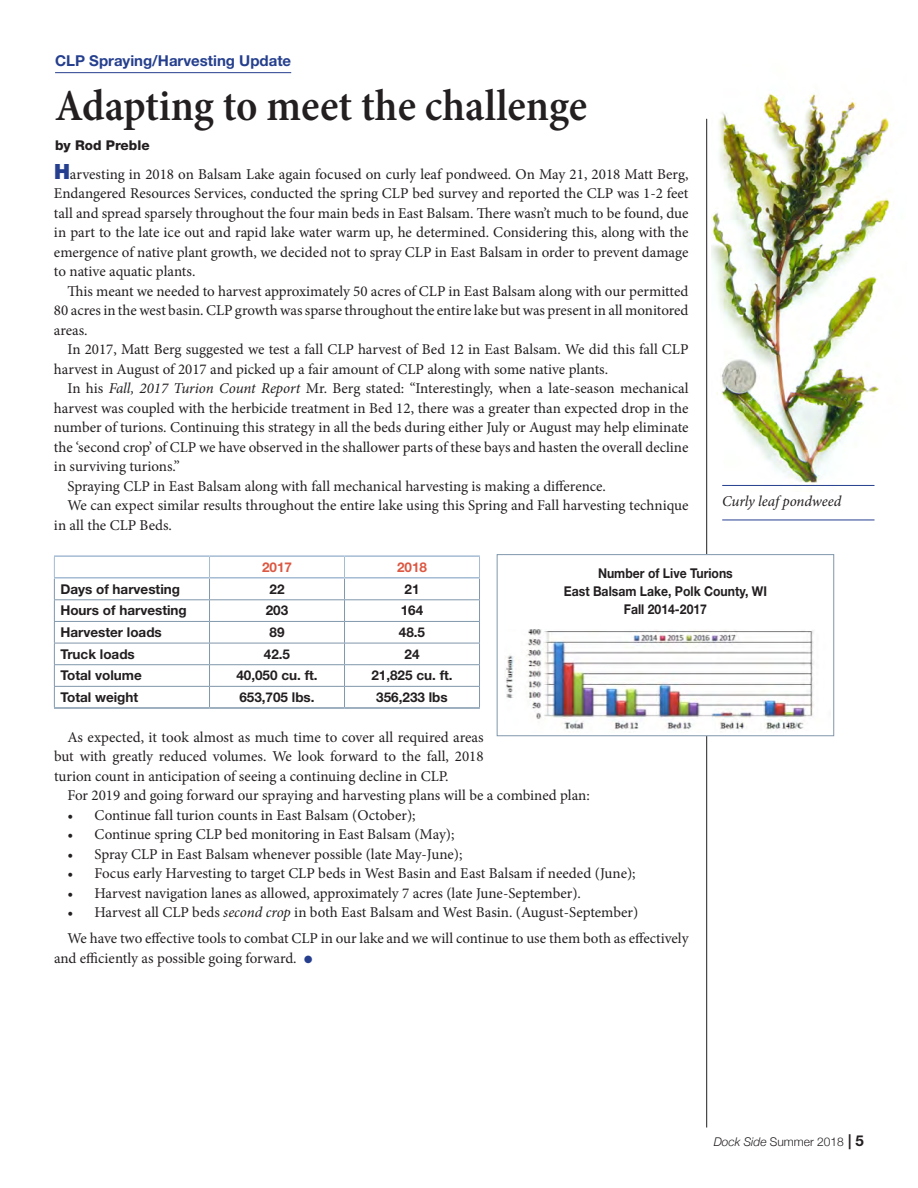
<style>
.page{position:relative;width:918px;height:1188px;background:#fff}
.page>*{position:absolute;margin:0;border:0;box-sizing:border-box;transform-origin:0 0}
.big_head{font:600 condensed 45px "Minion Pro";color:#231f20}
.text{font:15px/19.5px "Minion Pro";color:#231f20;text-align:justify}
.text_dropcap{font:15px/19.5px "Minion Pro";color:#231f20;text-align:justify}
.kicker{font:700 15px "Helvetica Neue LT Std";color:#253f8e}
.t1{font:italic 15px "Minion Pro";letter-spacing:-.01em;color:#231f20}
.text_dropcap-2{font:700 13.5px "Helvetica Neue LT Std";color:#231f20}
.text_dropcap-3{font:700 13.5px "Helvetica Neue LT Std";color:#231f20;scale:.91 1}
.text-2{font:700 13.5px "Helvetica Neue LT Std";color:#231f20}
.byline{font:800 13.5px "Helvetica Neue LT Std";color:#231f20}
.text_dropcap-4{font:700 13.5px "Helvetica Neue LT Std";color:#dc5842}
.t2{font:300 12px "Helvetica Neue";color:#231f20}
.s1{font-family:"Helvetica Neue LT Std";font-weight:900;font-size:21px;color:#253f8e}
.s2{font-style:italic}
.s3{color:#253f8e}
.s4{font-family:"Helvetica Neue LT Std";font-weight:700;font-size:15px}
</style>
<div class="page">
<hr style="left:706px;top:119px;width:1px;height:1009px;background:#231f20">
<hr style="left:54px;top:599px;width:156px;height:1px;background:#8097ac">
<hr style="left:210px;top:599px;width:135px;height:1px;background:#8097ac">
<hr style="left:345px;top:599px;width:135px;height:1px;background:#8097ac">
<hr style="left:54px;top:621px;width:156px;height:1px;background:#8097ac">
<hr style="left:210px;top:621px;width:135px;height:1px;background:#8097ac">
<hr style="left:345px;top:621px;width:135px;height:1px;background:#8097ac">
<hr style="left:54px;top:643px;width:156px;height:1px;background:#8097ac">
<hr style="left:210px;top:643px;width:135px;height:1px;background:#8097ac">
<hr style="left:345px;top:643px;width:135px;height:1px;background:#8097ac">
<hr style="left:54px;top:664px;width:156px;height:1px;background:#8097ac">
<hr style="left:210px;top:664px;width:135px;height:1px;background:#8097ac">
<hr style="left:345px;top:664px;width:135px;height:1px;background:#8097ac">
<hr style="left:54px;top:686px;width:156px;height:1px;background:#8097ac">
<hr style="left:210px;top:686px;width:135px;height:1px;background:#8097ac">
<hr style="left:345px;top:686px;width:135px;height:1px;background:#8097ac">
<svg style="left:54px;top:557px;width:1px;height:150px"></svg>
<svg style="left:209px;top:557px;width:1px;height:150px"></svg>
<svg style="left:344px;top:557px;width:1px;height:150px"></svg>
<svg style="left:479px;top:557px;width:1px;height:150px"></svg>
<hr style="left:54px;top:577px;width:156px;height:2px;background:#a5bbd3">
<hr style="left:210px;top:577px;width:135px;height:2px;background:#a5bbd3">
<hr style="left:345px;top:577px;width:135px;height:2px;background:#a5bbd3">
<hr style="left:54px;top:707px;width:156px;height:2px;background:#8097ac">
<hr style="left:210px;top:707px;width:135px;height:2px;background:#8097ac">
<hr style="left:345px;top:707px;width:135px;height:2px;background:#8097ac">
<hr style="left:54px;top:555px;width:156px;height:2px;background:#a5bbd3">
<hr style="left:210px;top:555px;width:135px;height:2px;background:#a5bbd3">
<hr style="left:345px;top:555px;width:135px;height:2px;background:#a5bbd3">
<hr style="left:55px;top:72px;width:236px;height:1px;background:#253f8e">
<div style="left:497px;top:555px;width:337px;height:181px;background:#fff"></div>
<div style="left:497px;top:554px;width:337px;height:182px;border:1px solid #8097ac"></div>
<img style="left:505px;top:629px;width:309px;height:101px">
<img style="left:712px;top:93px;width:182px;height:392px">
<hr style="left:722px;top:485px;width:153px;height:1px;background:#253f8e">
<hr style="left:722px;top:520px;width:153px;height:1px;background:#253f8e">
<p class="kicker" style="left:55px;top:51px;width:238px">CLP Spraying/Harvesting Update</p>
<p class="big_head" style="left:55px;top:75px;width:534px">Adapting to meet the challenge</p>
<p class="byline" style="left:55px;top:137px;width:96px">by Rod Preble</p>
<p class="text_dropcap" style="left:54px;top:164px;width:636px"><span class="s1">H</span>arvesting in 2018 on Balsam Lake again focused on curly leaf pondweed. On May 21, 2018 Matt Berg, Endangered Resources Services, conducted the spring CLP bed survey and reported the CLP was 1-2 feet tall and spread sparsely throughout the four main beds in East Balsam. There wasn’t much to be found, due in part to the late ice out and rapid lake water warm up, he determined. Considering this, along with the emergence of native plant growth, we decided not to spray CLP in East Balsam in order to prevent damage to native aquatic plants.</p>
<p class="text" style="left:54px;top:281px;width:636px;text-indent:13px">This meant we needed to harvest approximately 50 acres of CLP in East Balsam along with our permitted 80 acres in the west basin. CLP growth was sparse throughout the entire lake but was present in all monitored areas.</p>
<p class="text" style="left:54px;top:340px;width:636px;text-indent:13px">In 2017, Matt Berg suggested we test a fall CLP harvest of Bed 12 in East Balsam. We did this fall CLP harvest in August of 2017 and picked up a fair amount of CLP along with some native plants.</p>
<p class="text" style="left:54px;top:379px;width:636px;text-indent:13px">In his <span class="s2">Fall, 2017 Turion Count Report</span> Mr. Berg stated: “Interestingly, when a late-season mechanical harvest was coupled with the herbicide treatment in Bed 12, there was a greater than expected drop in the number of turions. Continuing this strategy in all the beds during either July or August may help eliminate the ‘second crop’ of CLP we have observed in the shallower parts of these bays and hasten the overall decline in surviving turions.”</p>
<p class="text" style="left:67px;top:476px;width:540px">Spraying CLP in East Balsam along with fall mechanical harvesting is making a difference.</p>
<p class="text" style="left:54px;top:496px;width:636px;text-indent:14px">We can expect similar results throughout the entire lake using this Spring and Fall harvesting technique in all the CLP Beds.</p>
<p class="text_dropcap-4" style="left:262px;top:559px;width:32px">2017</p>
<p class="text_dropcap-4" style="left:397px;top:559px;width:32px">2018</p>
<p class="text-2" style="left:60px;top:581px;width:121px">Days of harvesting</p>
<p class="text_dropcap-2" style="left:270px;top:581px;width:17px">22</p>
<p class="text_dropcap-2" style="left:405px;top:581px;width:17px">21</p>
<p class="text_dropcap-2" style="left:60px;top:602px;width:128px">Hours of harvesting</p>
<p class="text_dropcap-2" style="left:266px;top:602px;width:24px">203</p>
<p class="text_dropcap-2" style="left:401px;top:602px;width:24px">164</p>
<p class="text_dropcap-2" style="left:60px;top:624px;width:103px">Harvester loads</p>
<p class="text_dropcap-2" style="left:270px;top:624px;width:17px">89</p>
<p class="text_dropcap-2" style="left:399px;top:624px;width:28px">48.5</p>
<p class="text_dropcap-2" style="left:60px;top:646px;width:76px">Truck loads</p>
<p class="text_dropcap-2" style="left:264px;top:646px;width:28px">42.5</p>
<p class="text_dropcap-2" style="left:405px;top:646px;width:17px">24</p>
<p class="text_dropcap-2" style="left:60px;top:667px;width:83px">Total volume</p>
<p class="text_dropcap-2" style="left:236px;top:667px;width:83px">40,050 cu. ft.</p>
<p class="text_dropcap-2" style="left:371px;top:667px;width:83px">21,825 cu. ft.</p>
<p class="text_dropcap-2" style="left:60px;top:689px;width:79px">Total weight</p>
<p class="text_dropcap-2" style="left:239px;top:689px;width:77px">653,705 lbs.</p>
<p class="text_dropcap-2" style="left:376px;top:689px;width:73px">356,233 lbs</p>
<p class="text" style="left:54px;top:727px;width:431px;text-indent:14px">As expected, it took almost as much time to cover all required areas but with greatly reduced volumes. We look forward to the fall, 2018 turion count in anticipation of seeing a continuing decline in CLP.</p>
<p class="text" style="left:68px;top:786px;width:524px">For 2019 and going forward our spraying and harvesting plans will be a combined plan:</p>
<p class="text_dropcap" style="left:68px;top:805px;width:350px">• Continue fall turion counts in East Balsam (October);</p>
<p class="text_dropcap" style="left:68px;top:825px;width:389px">• Continue spring CLP bed monitoring in East Balsam (May);</p>
<p class="text_dropcap" style="left:68px;top:844px;width:396px">• Spray CLP in East Balsam whenever possible (late May-June);</p>
<p class="text_dropcap" style="left:68px;top:864px;width:570px">• Focus early Harvesting to target CLP beds in West Basin and East Balsam if needed (June);</p>
<p class="text_dropcap" style="left:68px;top:883px;width:515px">• Harvest navigation lanes as allowed, approximately 7 acres (late June-September).</p>
<p class="text_dropcap" style="left:68px;top:903px;width:572px">• Harvest all CLP beds <span class="s2">second crop</span> in both East Balsam and West Basin. (August-September)</p>
<p class="text" style="left:54px;top:929px;width:636px;text-indent:14px">We have two effective tools to combat CLP in our lake and we will continue to use them both as effectively and efficiently as possible going forward. <span class="s3">●</span></p>
<p class="t1" style="left:722px;top:491px;width:121px">Curly leaf pondweed</p>
<p class="text_dropcap-3" style="left:598px;top:565px;width:150px">Number of Live Turions</p>
<p class="text_dropcap-3" style="left:564px;top:583px;width:225px">East Balsam Lake, Polk County, WI</p>
<p class="text_dropcap-3" style="left:624px;top:601px;width:93px">Fall 2014-2017</p>
<p class="t2" style="left:714px;top:1132px;width:152px"><span class="s2">Dock Side</span> Summer 2018 <span class="s4">| 5</span></p>
</div>
